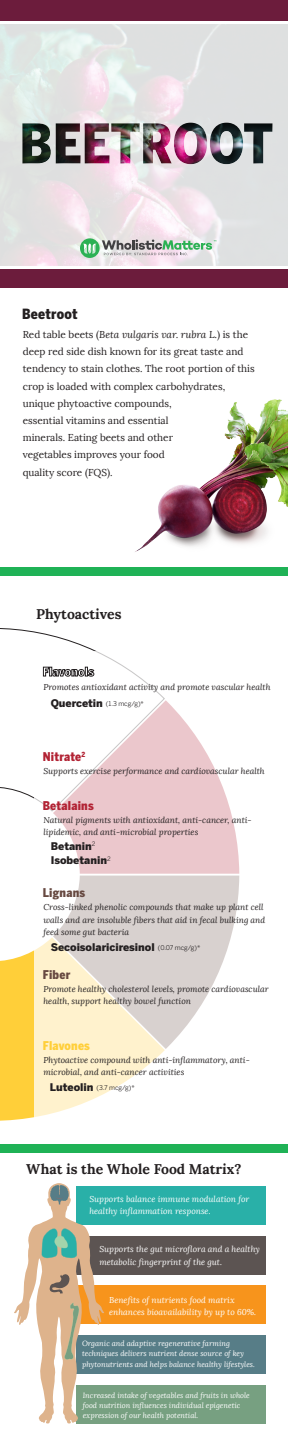
<style>
.page{position:relative;width:288px;height:1440px;background:#fff}
.page>*{position:absolute;margin:0;border:0;box-sizing:border-box;transform-origin:0 0}
.t1{font:700 14px "Lora";color:#231f20}
.t2{font:900 14px "Benton Sans Cond";letter-spacing:.02em;color:#231f20}
.t3{font:900 12px "Benton Sans Cond";letter-spacing:.02em;color:#b22334}
.t4{font:900 12px "Benton Sans Cond";letter-spacing:.02em;color:#674941}
.t5{font:900 12px "Benton Sans Cond";letter-spacing:.02em;color:#ffcf39}
.t6{font:900 10.5px "Benton Sans";color:#231f20}
.t7{font:10px/17.2px "Lora";color:#231f20}
.t8{font:italic 8.5px/12.2px "Lora";color:#231f20}
.t9{font:italic 8.5px/12.2px "Lora";color:#fff}
.t10{font:italic 7.5px/10.2px "Lora";color:#fff}
.t11{font:6.5px "Benton Sans";color:#231f20}
.s1{font-style:italic}
.s2{font-weight:900;font-size:10.5px}
.s3{font-weight:400;font-size:6.5px}
</style>
<div class="page">
<img style="left:0;top:25px;width:288px;height:241px">
<div style="left:0;top:0;width:288px;height:21px;background:#6c1c3c"></div>
<div style="left:0;top:269px;width:288px;height:19px;background:#6c1c3c"></div>
<div style="left:0;top:567px;width:288px;height:9px;background:#1fb256"></div>
<div style="left:21px;top:122px;width:252px;height:43px;background:#231f20;opacity:.75"></div>
<div style="left:0;top:1144px;width:288px;height:9px;background:#1fb256"></div>
<img style="left:135px;top:399px;width:153px;height:153px">
<svg style="left:0;top:628px;width:96px;height:171px"></svg>
<div style="left:0;top:950px;width:34px;height:171px;background:#ffcf39"></div>
<svg style="left:34px;top:651px;width:206px;height:466px"></svg>
<svg style="left:43px;top:667px;width:51px;height:14px"></svg>
<div style="left:76px;top:1186px;width:190px;height:39px;background:#29b0a8"></div>
<div style="left:76px;top:1236px;width:190px;height:38px;background:#5c5452"></div>
<div style="left:76px;top:1286px;width:190px;height:38px;background:#f7941c"></div>
<div style="left:76px;top:1335px;width:190px;height:39px;background:#577d87"></div>
<div style="left:76px;top:1385px;width:190px;height:38px;background:#77a081"></div>
<svg style="left:14px;top:1183px;width:91px;height:241px"></svg>
<svg style="left:42px;top:1229px;width:35px;height:29px"></svg>
<svg style="left:49px;top:1274px;width:21px;height:19px"></svg>
<svg style="left:50px;top:1185px;width:19px;height:20px"></svg>
<svg style="left:64px;top:1303px;width:15px;height:57px"></svg>
<svg style="left:80px;top:238px;width:20px;height:20px"></svg>
<svg style="left:83px;top:239px;width:133px;height:17px;background:#adc2b3"></svg>
<p class="t2" style="left:22px;top:306px;width:57px">Beetroot</p>
<p class="t7" style="left:23px;top:326px;width:233px">Red table beets (<span class="s1">Beta vulgaris var. rubra L.</span>) is the deep red side dish known for its great taste and tendency to stain clothes. The root portion of this crop is loaded with complex carbohydrates, unique phytoactive compounds,<br>essential vitamins and essential<br>minerals. Eating beets and other<br>vegetables improves your food<br>quality score (FQS).</p>
<p class="t1" style="left:36px;top:605px;width:87px">Phytoactives</p>
<p class="t8" style="left:43px;top:681px;width:229px">Promotes antioxidant activity and promote vascular health</p>
<p class="t11" style="left:51px;top:700px;width:95px"><span class="s2">Quercetin</span> (1.3 mcg/g)*</p>
<p class="t3" style="left:43px;top:749px;width:44px">Nitrate<sup>2</sup></p>
<p class="t3" style="left:43px;top:798px;width:53px">Betalains</p>
<p class="t8" style="left:43px;top:765px;width:223px">Supports exercise performance and cardiovascular health</p>
<p class="t8" style="left:43px;top:814px;width:210px">Natural pigments with antioxidant, anti-cancer, anti&shy;lipidemic, and anti-microbial properties</p>
<p class="t6" style="left:51px;top:840px;width:46px">Betanin<sup>2</sup></p>
<p class="t6" style="left:51px;top:854px;width:61px">Isobetanin<sup>2</sup></p>
<p class="t4" style="left:43px;top:886px;width:44px">Lignans</p>
<p class="t8" style="left:43px;top:901px;width:223px">Cross-linked phenolic compounds that make up plant cell walls and are insoluble fibers that aid in fecal bulking and feed some gut bacteria</p>
<p class="t6" style="left:51px;top:940px;width:151px">Secoisolariciresinol <span class="s3">(0.07 mcg/g)*</span></p>
<p class="t4" style="left:43px;top:968px;width:29px">Fiber</p>
<p class="t8" style="left:43px;top:983px;width:227px">Promote healthy cholesterol levels, promote cardiovascular health, support healthy bowel function</p>
<p class="t5" style="left:43px;top:1038px;width:49px">Flavones</p>
<p class="t8" style="left:43px;top:1054px;width:208px">Phytoactive compound with anti-inflammatory, anti&shy;microbial, and anti-cancer activities</p>
<p class="t11" style="left:50px;top:1084px;width:86px"><span class="s2">Luteolin</span> (3.7 mcg/g)*</p>
<p class="t1" style="left:26px;top:1160px;width:217px">What is the Whole Food Matrix?</p>
<p class="t9" style="left:89px;top:1193px;width:162px">Supports balance immune modulation for healthy inflammation response.</p>
<p class="t9" style="left:99px;top:1243px;width:162px">Supports the gut microflora and a healthy metabolic fingerprint of the gut.</p>
<p class="t9" style="left:109px;top:1294px;width:149px">Benefits of nutrients food matrix enhances bioavailability by up to 60%.</p>
<p class="t10" style="left:82px;top:1339px;width:174px">Organic and adaptive regenerative farming techniques delivers nutrient dense source of key phytonutrients and helps balance healthy lifestyles.</p>
<p class="t10" style="left:83px;top:1390px;width:169px">Increased intake of vegetables and fruits in whole food nutrition influences individual epigenetic expression of our health potential.</p>
</div>
